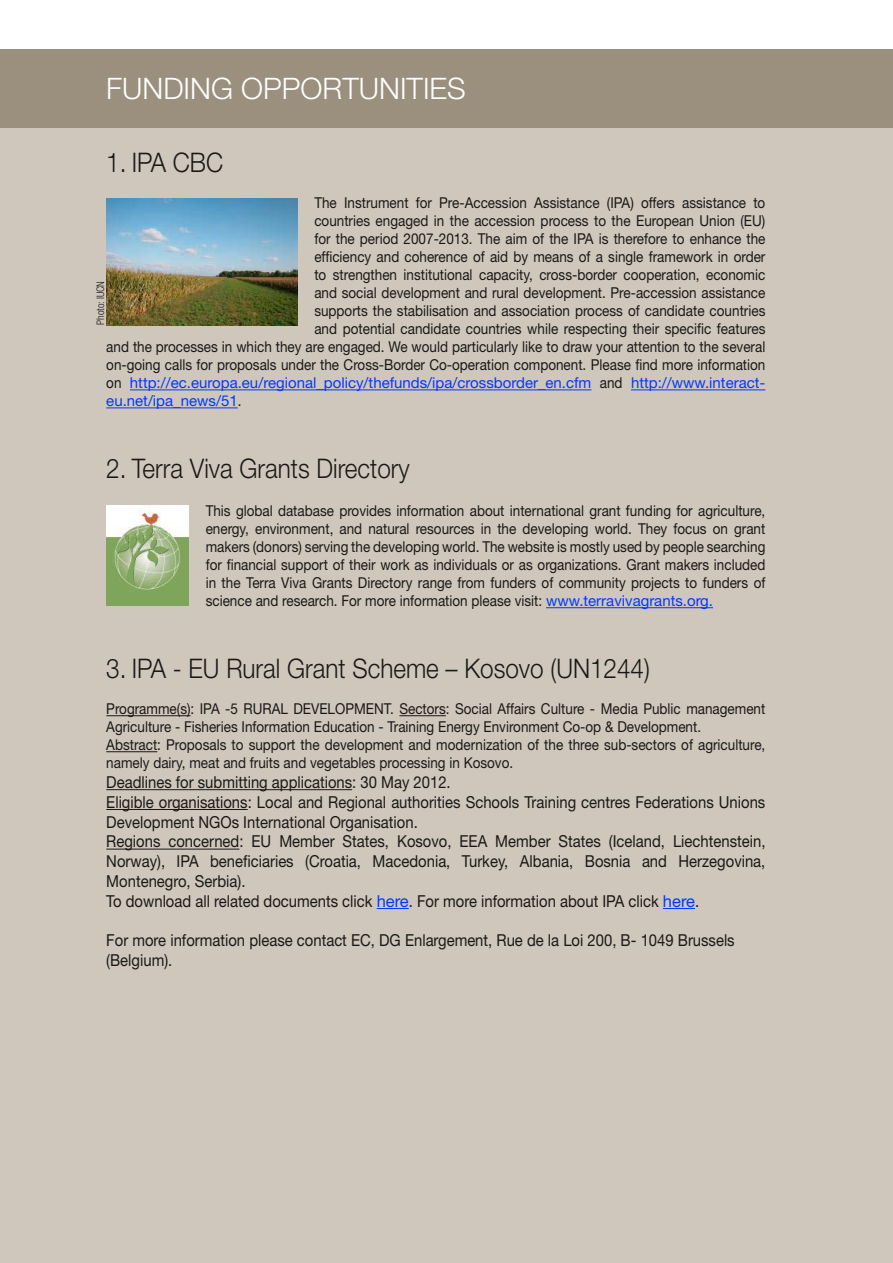
<style>
.page{position:relative;width:893px;height:1263px;background:#fff}
.page>*{position:absolute;margin:0;border:0;box-sizing:border-box;transform-origin:0 0}
.t1{font:300 29.55px "Helvetica Neue LT Std";color:#fff}
.t2{font:300 27px "Helvetica Neue LT Std";color:#1a1817;scale:.9 1}
.t3{font:16.5px/19.8px "Helvetica Neue LT Std";color:#1a1817;scale:.9 1}
.t4{font:15px/18px "Helvetica Neue LT Std";color:#1a1817;text-align:justify;scale:.9 1}
.t5{font:15px "Helvetica Neue LT Std";color:#0039ff}
.t6{font:300 condensed 10.5px "Helvetica Neue LT Std";color:#1a1817}
.s1{color:#1a1817}
.s2{color:#0039ff}
</style>
<div class="page">
<div style="left:0;top:126px;width:893px;height:1137px;background:#cfc7bb"></div>
<div style="left:0;top:49px;width:893px;height:78px;background:#9a907d"></div>
<hr style="left:130px;top:389px;width:461px;height:1px;background:#0039ff">
<hr style="left:631px;top:389px;width:134px;height:1px;background:#0039ff">
<hr style="left:106px;top:407px;width:132px;height:1px;background:#0039ff">
<hr style="left:546px;top:607px;width:167px;height:1px;background:#0039ff">
<hr style="left:106px;top:715px;width:85px;height:1px;background:#1a1817">
<hr style="left:399px;top:715px;width:47px;height:1px;background:#1a1817">
<hr style="left:106px;top:751px;width:51px;height:1px;background:#1a1817">
<hr style="left:106px;top:789px;width:246px;height:1px;background:#1a1817">
<hr style="left:106px;top:809px;width:142px;height:1px;background:#1a1817">
<hr style="left:106px;top:849px;width:133px;height:1px;background:#1a1817">
<hr style="left:377px;top:908px;width:32px;height:1px;background:#0039ff">
<hr style="left:663px;top:908px;width:32px;height:1px;background:#0039ff">
<img style="left:106px;top:198px;width:191px;height:128px">
<img style="left:106px;top:505px;width:83px;height:101px">
<h1 class="t1" style="left:106px;top:70px;width:361px">FUNDING OPPORTUNITIES</h1>
<h2 class="t2" style="left:106px;top:146px;width:131px">1. IPA CBC</h2>
<p class="t4" style="left:314px;top:194px;width:503px">The Instrument for Pre-Accession Assistance (IPA) offers assistance to</p>
<p class="t4" style="left:314px;top:212px;width:503px">countries engaged in the accession process to the European Union (EU)</p>
<p class="t4" style="left:314px;top:230px;width:503px">for the period 2007-2013. The aim of the IPA is therefore to enhance the</p>
<p class="t4" style="left:314px;top:248px;width:503px">efficiency and coherence of aid by means of a single framework in order</p>
<p class="t4" style="left:314px;top:266px;width:503px">to strengthen institutional capacity, cross-border cooperation, economic</p>
<p class="t4" style="left:314px;top:284px;width:503px">and social development and rural development. Pre-accession assistance</p>
<p class="t4" style="left:314px;top:302px;width:503px">supports the stabilisation and association process of candidate countries</p>
<p class="t4" style="left:314px;top:320px;width:503px">and potential candidate countries while respecting their specific features</p>
<p class="t4" style="left:106px;top:338px;width:734px">and the processes in which they are engaged. We would particularly like to draw your attention to the several</p>
<p class="t4" style="left:106px;top:356px;width:734px">on-going calls for proposals under the Cross-Border Co-operation component. Please find more information</p>
<p class="t5" style="left:106px;top:374px;width:661px"><span class="s1">on</span> http://ec.europa.eu/regional_policy/thefunds/ipa/crossborder_en.cfm <span class="s1">and</span> http://www.interact-</p>
<p class="t5" style="left:106px;top:392px;width:137px">eu.net/ipa_news/51<span class="s1">.</span></p>
<p class="t6" style="left:94px;top:325px;width:46px;rotate:-90deg">Photo: IUCN</p>
<h2 class="t2" style="left:106px;top:452px;width:339px">2. Terra Viva Grants Directory</h2>
<p class="t4" style="left:206px;top:502px;width:623px">This global database provides information about international grant funding for agriculture, energy, environment, and natural resources in the developing world. They focus on grant makers (donors) serving the developing world. The website is mostly used by people searching for financial support of their work as individuals or as organizations. Grant makers included in the Terra Viva Grants Directory range from funders of community projects to funders of science and research. For more information please visit: <span class="s2">www.terravivagrants.org.</span></p>
<h2 class="t2" style="left:106px;top:652px;width:606px">3. IPA - EU Rural Grant Scheme – Kosovo (UN1244)</h2>
<p class="t4" style="left:106px;top:700px;width:734px;text-align:left">Programme(s): IPA -5 RURAL DEVELOPMENT. Sectors: Social Affairs Culture - Media Public management Agriculture - Fisheries Information Education - Training Energy Environment Co-op &amp; Development.<br>Abstract: Proposals to support the development and modernization of the three sub-sectors of agriculture, namely dairy, meat and fruits and vegetables processing in Kosovo.</p>
<p class="t3" style="left:106px;top:772px;width:734px">Deadlines for submitting applications: 30 May 2012.<br>Eligible organisations: Local and Regional authorities Schools Training centres Federations Unions Development NGOs International Organisation.<br>Regions concerned: EU Member States, Kosovo, EEA Member States (Iceland, Liechtenstein, Norway), IPA beneficiaries (Croatia, Macedonia, Turkey, Albania, Bosnia and Herzegovina, Montenegro, Serbia).<br>To download all related documents click <span class="s2">here</span>. For more information about IPA click <span class="s2">here</span>.</p>
<p class="t3" style="left:106px;top:930px;width:700px">For more information please contact EC, DG Enlargement, Rue de la Loi 200, B- 1049 Brussels (Belgium).</p>
</div>
